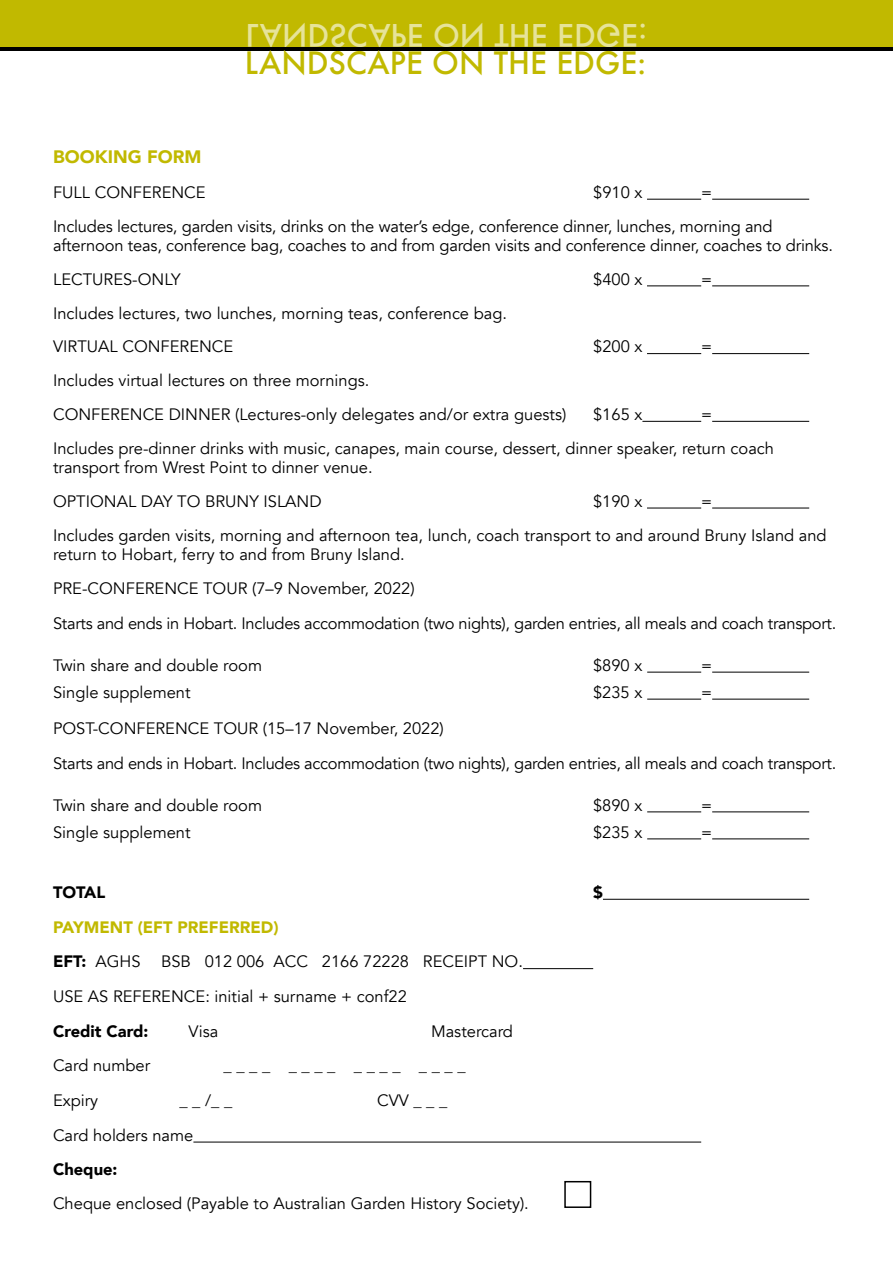
<style>
.page{position:relative;width:893px;height:1263px;background:#fff}
.page>*{position:absolute;margin:0;border:0;box-sizing:border-box;transform-origin:0 0}
.t1{font:500 30px "Futura";color:#c1b900}
.t2{font:900 18px "Avenir";color:#c1b900}
.t3{font:16.5px/33.9px "Avenir";color:#000}
.t4{font:16.5px/34.7px "Avenir";letter-spacing:-.02em;color:#000}
.t5{font:900 16.5px "Avenir";color:#000}
.s1{font-weight:900;color:#c1b900}
.s2{font-weight:900}
</style>
<div class="page">
<div style="left:0;top:0;width:893px;height:51px;background:#c1b900"></div>
<hr style="left:0;top:47px;width:893px;height:4px;background:#000">
<hr style="left:647px;top:199px;width:54px;height:1px;background:#000">
<hr style="left:712px;top:199px;width:97px;height:1px;background:#000">
<hr style="left:647px;top:285px;width:54px;height:1px;background:#000">
<hr style="left:712px;top:285px;width:97px;height:1px;background:#000">
<hr style="left:647px;top:353px;width:54px;height:1px;background:#000">
<hr style="left:712px;top:353px;width:97px;height:1px;background:#000">
<hr style="left:642px;top:421px;width:59px;height:1px;background:#000">
<hr style="left:712px;top:421px;width:97px;height:1px;background:#000">
<hr style="left:647px;top:508px;width:54px;height:1px;background:#000">
<hr style="left:712px;top:508px;width:97px;height:1px;background:#000">
<hr style="left:647px;top:672px;width:54px;height:1px;background:#000">
<hr style="left:712px;top:672px;width:97px;height:1px;background:#000">
<hr style="left:647px;top:699px;width:54px;height:1px;background:#000">
<hr style="left:712px;top:699px;width:97px;height:1px;background:#000">
<hr style="left:647px;top:811px;width:54px;height:1px;background:#000">
<hr style="left:712px;top:811px;width:97px;height:1px;background:#000">
<hr style="left:647px;top:838px;width:54px;height:1px;background:#000">
<hr style="left:712px;top:838px;width:97px;height:1px;background:#000">
<hr style="left:603px;top:899px;width:206px;height:1px;background:#000">
<hr style="left:523px;top:968px;width:70px;height:1px;background:#000">
<hr style="left:193px;top:1142px;width:508px;height:1px;background:#000">
<div style="left:564px;top:1181px;width:27px;height:27px;border:2px solid #000"></div>
<h1 class="t1" style="left:245px;top:42px;width:403px">LANDSCAPE ON THE EDGE:</h1>
<p class="t2" style="left:53px;top:141px;width:150px">BOOKING FORM</p>
<p class="t3" style="left:53px;top:176px;width:154px">FULL CONFERENCE</p>
<p class="t3" style="left:593px;top:176px;width:51px">$910 x</p>
<p class="t3" style="left:53px;top:176px;width:721px;text-indent:648px">=<br>Includes lectures, garden visits, drinks on the water’s edge, conference dinner, lunches, morning and</p>
<p class="t3" style="left:53px;top:228px;width:781px">afternoon teas, conference bag, coaches to and from garden visits and conference dinner, coaches to drinks.<br>LECTURES-ONLY</p>
<p class="t3" style="left:593px;top:262px;width:51px">$400 x</p>
<p class="t3" style="left:701px;top:262px;width:12px">=</p>
<p class="t3" style="left:53px;top:296px;width:455px">Includes lectures, two lunches, morning teas, conference bag.<br>VIRTUAL CONFERENCE</p>
<p class="t3" style="left:593px;top:330px;width:51px">$200 x</p>
<p class="t3" style="left:701px;top:330px;width:12px">=</p>
<p class="t3" style="left:53px;top:364px;width:515px">Includes virtual lectures on three mornings.<br>CONFERENCE DINNER (Lectures-only delegates and/or extra guests)</p>
<p class="t3" style="left:593px;top:398px;width:51px">$165 x</p>
<p class="t3" style="left:53px;top:398px;width:722px;text-indent:648px">=<br>Includes pre-dinner drinks with music, canapes, main course, dessert, dinner speaker, return coach</p>
<p class="t3" style="left:53px;top:451px;width:321px">transport from Wrest Point to dinner venue.<br>OPTIONAL DAY TO BRUNY ISLAND</p>
<p class="t3" style="left:593px;top:484px;width:51px">$190 x</p>
<p class="t3" style="left:53px;top:484px;width:775px;text-indent:648px">=<br>Includes garden visits, morning and afternoon tea, lunch, coach transport to and around Bruny Island and</p>
<p class="t4" style="left:53px;top:537px;width:785px">return to Hobart, ferry to and from Bruny Island.<br>PRE-CONFERENCE TOUR (7–9 November, 2022)<br>Starts and ends in Hobart. Includes accommodation (two nights), garden entries, all meals and coach transport.</p>
<p class="t3" style="left:53px;top:648px;width:211px">Twin share and double room</p>
<p class="t3" style="left:593px;top:648px;width:51px">$890 x</p>
<p class="t3" style="left:701px;top:648px;width:12px">=</p>
<p class="t3" style="left:53px;top:675px;width:139px">Single supplement</p>
<p class="t3" style="left:593px;top:675px;width:51px">$235 x</p>
<p class="t3" style="left:701px;top:675px;width:12px">=</p>
<p class="t4" style="left:53px;top:711px;width:785px">POST-CONFERENCE TOUR (15–17 November, 2022)<br>Starts and ends in Hobart. Includes accommodation (two nights), garden entries, all meals and coach transport.</p>
<p class="t3" style="left:53px;top:788px;width:211px">Twin share and double room</p>
<p class="t3" style="left:593px;top:788px;width:51px">$890 x</p>
<p class="t3" style="left:701px;top:788px;width:12px">=</p>
<p class="t3" style="left:53px;top:815px;width:139px">Single supplement</p>
<p class="t3" style="left:593px;top:815px;width:51px">$235 x</p>
<p class="t3" style="left:701px;top:815px;width:12px">=</p>
<p class="t5" style="left:53px;top:878px;width:54px">TOTAL</p>
<p class="t5" style="left:593px;top:878px;width:11px">$</p>
<p class="t3" style="left:53px;top:910px;width:471px;line-height:34.7px"><span class="s1">PAYMENT (EFT PREFERRED)<br></span><span class="s2">EFT:</span> AGHS BSB 012 006 ACC 2166 72228 RECEIPT NO.<br>USE AS REFERENCE: initial + surname + conf22</p>
<p class="t5" style="left:53px;top:1017px;width:97px">Credit Card:</p>
<p class="t3" style="left:189px;top:1014px;width:31px">Visa</p>
<p class="t3" style="left:431px;top:1014px;width:83px">Mastercard</p>
<p class="t3" style="left:53px;top:1049px;width:99px">Card number</p>
<p class="t3" style="left:224px;top:1049px;width:244px">_ _ _ _ _ _ _ _ _ _ _ _ _ _ _ _</p>
<p class="t3" style="left:53px;top:1084px;width:47px">Expiry</p>
<p class="t3" style="left:179px;top:1084px;width:54px">_ _ /_ _</p>
<p class="t3" style="left:377px;top:1084px;width:72px">CVV _ _ _</p>
<p class="t3" style="left:53px;top:1118px;width:142px">Card holders name</p>
<p class="t5" style="left:53px;top:1155px;width:66px">Cheque:</p>
<p class="t3" style="left:53px;top:1186px;width:477px">Cheque enclosed (Payable to Australian Garden History Society).</p>
</div>
